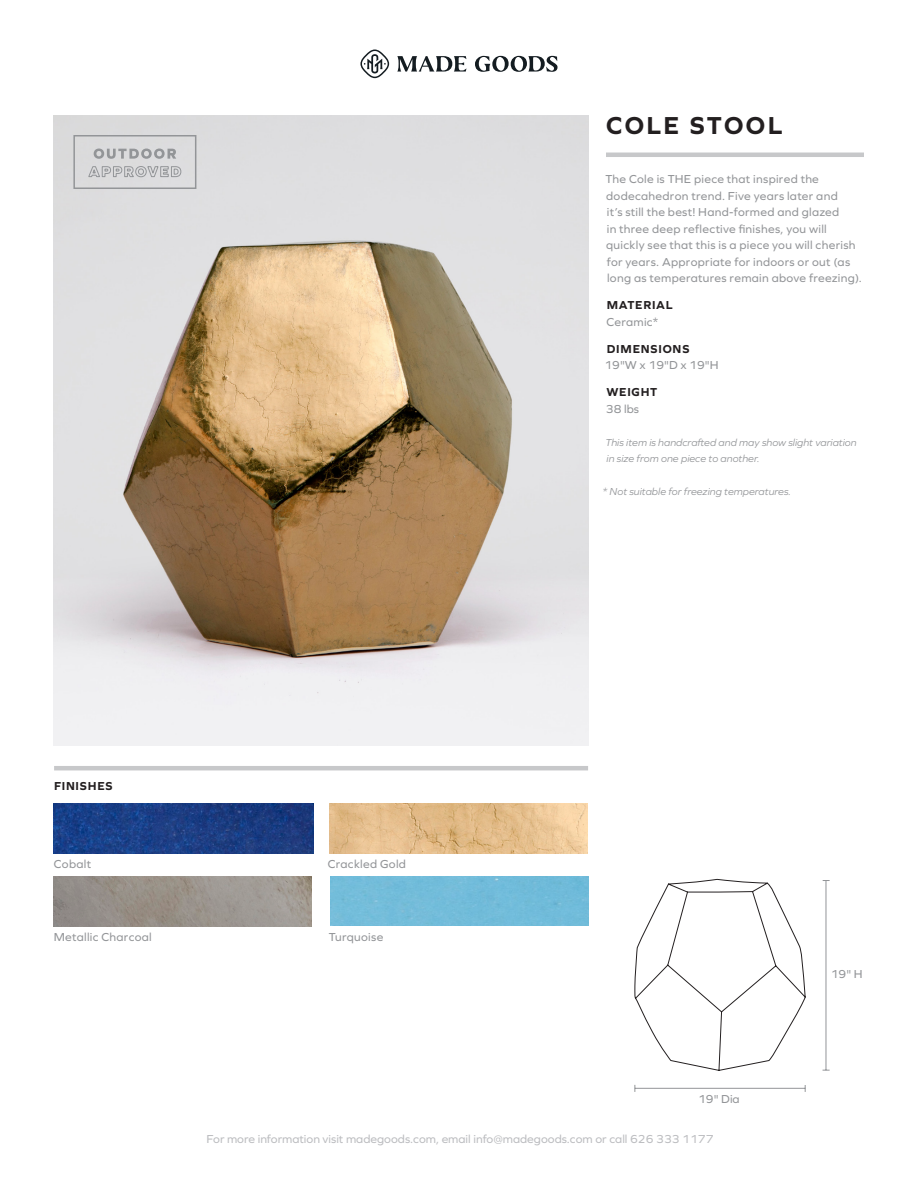
<style>
.page{position:relative;width:918px;height:1188px;background:#fff}
.page>*{position:absolute;margin:0;border:0;box-sizing:border-box;transform-origin:0 0}
.t1{font:700 25.5px "Graphie";letter-spacing:.095em;color:#231f20}
.t2{font:12px/16.5px "Graphie";letter-spacing:.025em;color:#939598}
.t3{font:12px "Graphie";color:#bcbdc0}
.t4{font:700 12px "Graphie";letter-spacing:.065em;color:#231f20}
.t5{font:italic 10.5px/16.5px "Graphie";color:#939598}
</style>
<div class="page">
<hr style="left:606px;top:153px;width:258px;height:4px;background:#c7c8ca">
<svg style="left:397px;top:56px;width:161px;height:16px"></svg>
<svg style="left:360px;top:50px;width:29px;height:28px"></svg>
<hr style="left:54px;top:766px;width:534px;height:4px;background:#c7c8ca">
<img style="left:54px;top:116px;width:534px;height:629px">
<hr style="left:826px;top:881px;width:1px;height:189px;background:#939598">
<img style="left:54px;top:804px;width:260px;height:50px">
<div style="left:330px;top:876px;width:258px;height:50px;background:#72bcda"></div>
<img style="left:54px;top:877px;width:258px;height:49px">
<img style="left:329px;top:803px;width:258px;height:51px">
<svg style="left:94px;top:149px;width:82px;height:10px"></svg>
<svg style="left:88px;top:165px;width:94px;height:13px"></svg>
<div style="left:73px;top:135px;width:123px;height:54px;border:2px solid #939598"></div>
<svg style="left:634px;top:879px;width:172px;height:192px"></svg>
<hr style="left:635px;top:1088px;width:170px;height:1px;background:#939598">
<p class="t1" style="left:606px;top:110px;width:178px">COLE STOOL</p>
<p class="t4" style="left:54px;top:779px;width:60px">FINISHES</p>
<p class="t2" style="left:54px;top:856px;width:39px">Cobalt</p>
<p class="t2" style="left:328px;top:855px;width:80px">Crackled Gold</p>
<p class="t2" style="left:54px;top:929px;width:100px">Metallic Charcoal</p>
<p class="t2" style="left:329px;top:928px;width:56px">Turquoise</p>
<p class="t2" style="left:605px;top:171px;width:258px">The Cole is THE piece that inspired the dodecahedron trend. Five years later and<br>it’s still the best! Hand-formed and glazed<br>in three deep reflective finishes, you will quickly see that this is a piece you will cherish for years. Appropriate for indoors or out (as long as temperatures remain above freezing).</p>
<p class="t4" style="left:607px;top:298px;width:67px">MATERIAL</p>
<p class="t2" style="left:606px;top:313px;width:53px">Ceramic*</p>
<p class="t4" style="left:607px;top:342px;width:84px">DIMENSIONS</p>
<p class="t2" style="left:604px;top:357px;width:116px">19"W x 19"D x 19"H</p>
<p class="t4" style="left:606px;top:385px;width:52px">WEIGHT</p>
<p class="t2" style="left:606px;top:400px;width:35px">38 lbs</p>
<p class="t5" style="left:605px;top:434px;width:253px">This item is handcrafted and may show slight variation in size from one piece to another.</p>
<p class="t5" style="left:603px;top:483px;width:190px">* Not suitable for freezing temperatures.</p>
<p class="t2" style="left:698px;top:1091px;width:43px">19" Dia</p>
<p class="t2" style="left:831px;top:966px;width:33px">19" H</p>
<p class="t3" style="left:207px;top:1132px;width:508px">For more information visit madegoods.com, email info@madegoods.com or call 626 333 1177</p>
</div>
